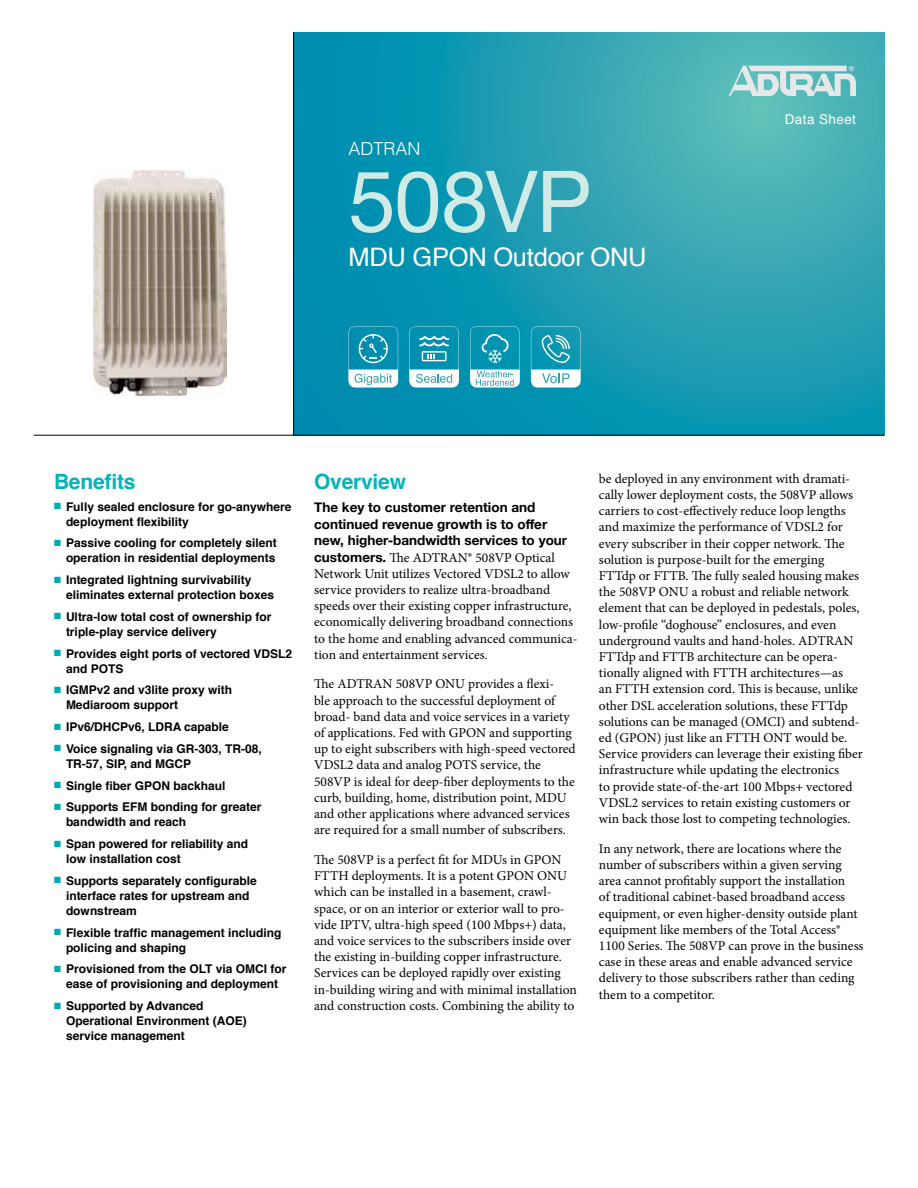
<style>
.page{position:relative;width:918px;height:1188px;background:#fff}
.page>*{position:absolute;margin:0;border:0;box-sizing:border-box;transform-origin:0 0}
.t1{font:85.5px "Helvetica Neue";letter-spacing:-.015em;color:#d0ebe6}
.t2{font:25.5px "Helvetica";letter-spacing:-.01em;color:#fff}
.t3{font:700 21px "Helvetica";letter-spacing:-.01em;color:#00b3ba}
.t4{font:300 18px "Helvetica";color:#fff}
.t5{font:13.5px/16.2px "Minion Pro";color:#000}
.t6{font:700 13.5px/16.5px "Helvetica Neue";color:#000}
.t7{font:13.5px "Helvetica";letter-spacing:.03em;color:#fff}
.t8{font:700 12px/15px "Helvetica";color:#000}
.s1{color:#00aab1}
.s2{font-family:"Helvetica Neue";font-weight:700}
</style>
<div class="page">
<svg style="left:294px;top:32px;width:590px;height:403px;background:#209db2"></svg>
<hr style="left:34px;top:435px;width:850px;height:1px;background:#000">
<hr style="left:293px;top:32px;width:1px;height:403px;background:#000">
<svg style="left:348px;top:326px;width:50px;height:62px"></svg>
<svg style="left:409px;top:326px;width:50px;height:62px"></svg>
<svg style="left:470px;top:326px;width:50px;height:62px"></svg>
<svg style="left:531px;top:326px;width:50px;height:62px"></svg>
<svg style="left:729px;top:66px;width:127px;height:30px;background:#aad4d4"></svg>
<img style="left:94px;top:171px;width:133px;height:224px">
<h3 class="t4" style="left:348px;top:134px;width:74px">ADTRAN</h3>
<h1 class="t1" style="left:348px;top:140px;width:245px">508VP</h1>
<h2 class="t2" style="left:348px;top:238px;width:300px">MDU GPON Outdoor ONU</h2>
<p class="t7" style="left:785px;top:109px;width:73px">Data Sheet</p>
<h3 class="t3" style="left:54px;top:464px;width:83px">Benefits</h3>
<p class="t8" style="left:66px;top:499px;width:227px;text-indent:-12px"><span class="s1">■</span> Fully sealed enclosure for go-anywhere deployment flexibility</p>
<p class="t8" style="left:54px;top:536px;width:224px;text-align:right"><span class="s1">■</span> Passive cooling for completely silent operation in residential deployments</p>
<p class="t8" style="left:66px;top:572px;width:210px;text-indent:-12px"><span class="s1">■</span> Integrated lightning survivability eliminates external protection boxes</p>
<p class="t8" style="left:66px;top:609px;width:207px;text-indent:-12px"><span class="s1">■</span> Ultra-low total cost of ownership for triple-play service delivery</p>
<p class="t8" style="left:66px;top:646px;width:228px;text-indent:-12px"><span class="s1">■</span> Provides eight ports of vectored VDSL2 and POTS</p>
<p class="t8" style="left:66px;top:683px;width:168px;text-indent:-12px"><span class="s1">■</span> IGMPv2 and v3lite proxy with<br>Mediaroom support</p>
<p class="t8" style="left:54px;top:719px;width:176px"><span class="s1">■</span> IPv6/DHCPv6, LDRA capable</p>
<p class="t8" style="left:66px;top:741px;width:197px;text-indent:-12px"><span class="s1">■</span> Voice signaling via GR-303, TR-08,<br>TR-57, SIP, and MGCP</p>
<p class="t8" style="left:54px;top:778px;width:173px"><span class="s1">■</span> Single fiber GPON backhaul</p>
<p class="t8" style="left:66px;top:800px;width:197px;text-indent:-12px"><span class="s1">■</span> Supports EFM bonding for greater bandwidth and reach</p>
<p class="t8" style="left:66px;top:836px;width:184px;text-indent:-12px"><span class="s1">■</span> Span powered for reliability and low installation cost</p>
<p class="t8" style="left:66px;top:873px;width:192px;text-indent:-12px"><span class="s1">■</span> Supports separately configurable interface rates for upstream and downstream</p>
<p class="t8" style="left:66px;top:925px;width:217px;text-indent:-12px"><span class="s1">■</span> Flexible traffic management including policing and shaping</p>
<p class="t8" style="left:54px;top:962px;width:234px;text-align:center"><span class="s1">■</span> Provisioned from the OLT via OMCI for ease of provisioning and deployment</p>
<p class="t8" style="left:66px;top:998px;width:182px;text-indent:-12px"><span class="s1">■</span> Supported by Advanced<br>Operational Environment (AOE) service management</p>
<h3 class="t3" style="left:314px;top:464px;width:93px">Overview</h3>
<p class="t6" style="left:314px;top:499px;width:255px">The key to customer retention and continued revenue growth is to offer new, higher-bandwidth services to your</p>
<p class="t5" style="left:314px;top:549px;width:265px"><span class="s2">customers.</span> The ADTRAN® 508VP Optical Network Unit utilizes Vectored VDSL2 to allow service providers to realize ultra-broadband speeds over their existing copper infrastructure, economically delivering broadband connections to the home and enabling advanced communica&shy;tion and entertainment services.</p>
<p class="t5" style="left:314px;top:676px;width:263px">The ADTRAN 508VP ONU provides a flexi-<br>ble approach to the successful deployment of broad- band data and voice services in a variety of applications. Fed with GPON and supporting up to eight subscribers with high-speed vectored VDSL2 data and analog POTS service, the 508VP is ideal for deep-fiber deployments to the curb, building, home, distribution point, MDU and other applications where advanced services are required for a small number of subscribers.</p>
<p class="t5" style="left:314px;top:852px;width:264px">The 508VP is a perfect fit for MDUs in GPON FTTH deployments. It is a potent GPON ONU which can be installed in a basement, crawl&shy;space, or on an interior or exterior wall to pro&shy;vide IPTV, ultra-high speed (100 Mbps+) data, and voice services to the subscribers inside over the existing in-building copper infrastructure.<br>Services can be deployed rapidly over existing in-building wiring and with minimal installation and construction costs. Combining the ability to</p>
<p class="t5" style="left:599px;top:470px;width:266px">be deployed in any environment with dramati&shy;cally lower deployment costs, the 508VP allows carriers to cost-effectively reduce loop lengths and maximize the performance of VDSL2 for every subscriber in their copper network. The solution is purpose-built for the emerging FTTdp or FTTB. The fully sealed housing makes the 508VP ONU a robust and reliable network element that can be deployed in pedestals, poles, low-profile “doghouse” enclosures, and even underground vaults and hand-holes. ADTRAN FTTdp and FTTB architecture can be opera&shy;tionally aligned with FTTH architectures—as<br>an FTTH extension cord. This is because, unlike other DSL acceleration solutions, these FTTdp solutions can be managed (OMCI) and subtend&shy;ed (GPON) just like an FTTH ONT would be.<br>Service providers can leverage their existing fiber infrastructure while updating the electronics<br>to provide state-of-the-art 100 Mbps+ vectored VDSL2 services to retain existing customers or win back those lost to competing technologies.</p>
<p class="t5" style="left:599px;top:840px;width:266px">In any network, there are locations where the number of subscribers within a given serving area cannot profitably support the installation<br>of traditional cabinet-based broadband access equipment, or even higher-density outside plant equipment like members of the Total Access® 1100 Series. The 508VP can prove in the business case in these areas and enable advanced service delivery to those subscribers rather than ceding them to a competitor.</p>
</div>
